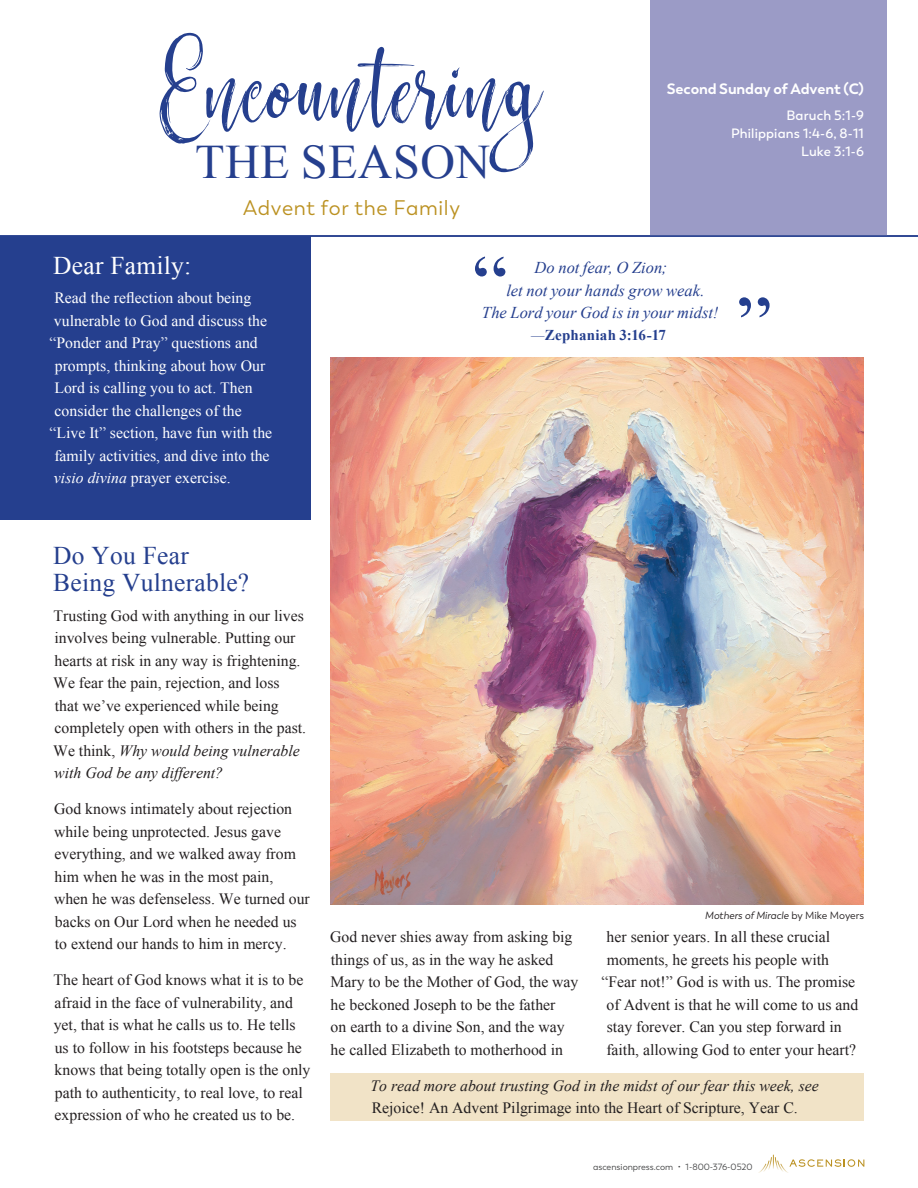
<style>
.page{position:relative;width:918px;height:1188px;background:#fff}
.page>*{position:absolute;margin:0;border:0;box-sizing:border-box;transform-origin:0 0}
.t1{font:97.35px "Hysteria";letter-spacing:.01em;color:#253f8e}
.t2{font:48.15px "Times New Roman";letter-spacing:.01em;color:#253f8e}
.Header_blue{font:25.5px/27px "Times New Roman";letter-spacing:.01em;color:#253f8e}
.Header_white{font:25.5px "Times New Roman";letter-spacing:.01em;color:#fff}
.t3{font:21px "Trenda";letter-spacing:.03em;color:#bb9121}
.quote_blue{font:italic 16.5px "Times New Roman";letter-spacing:.005em;color:#253f8e}
.Body_Text{font:15.75px/22.5px "Times New Roman";color:#231f20}
.Body_Text_white{font:15.75px "Times New Roman";color:#fff}
.Body_Text-2{font:italic 15.75px/22.5px "Times New Roman";color:#231f20}
.Week_white{font:700 15px "Trenda";letter-spacing:-.01em;color:#fff}
.quote_ref_blue{font:700 15px "Times New Roman";letter-spacing:.015em;color:#253f8e}
.Weeks_scripture_white{font:600 13.5px "Trenda";letter-spacing:.01em;color:#fff}
.t4{font:italic 10.5px "Trenda";color:#231f20}
.t5{font:9px "Trenda";color:#414243}
.s1{font-style:italic}
.s2{font-weight:400;font-style:italic}
.s3{font-style:normal}
</style>
<div class="page">
<svg style="left:758px;top:1155px;width:106px;height:18px"></svg>
<svg style="left:739px;top:297px;width:31px;height:20px"></svg>
<svg style="left:475px;top:256px;width:30px;height:21px"></svg>
<div style="left:650px;top:0;width:237px;height:235px;background:#9b9bc6"></div>
<div style="left:330px;top:1073px;width:534px;height:47px;background:#f1e3c7"></div>
<div style="left:0;top:236px;width:310px;height:284px;background:#253f8e"></div>
<img style="left:331px;top:358px;width:533px;height:546px">
<hr style="left:0;top:235px;width:918px;height:2px;background:#253f8e">
<h1 class="t1" style="left:160px;top:29px;width:384px">Encountering</h1>
<h2 class="t2" style="left:195px;top:129px;width:297px">THE SEASON</h2>
<h3 class="t3" style="left:243px;top:195px;width:218px">Advent for the Family</h3>
<p class="Week_white" style="left:667px;top:80px;width:199px">Second Sunday of Advent (C)</p>
<p class="Weeks_scripture_white" style="left:786px;top:107px;width:79px">Baruch 5:1-9</p>
<p class="Weeks_scripture_white" style="left:731px;top:125px;width:134px">Philippians 1:4-6, 8-11</p>
<p class="Weeks_scripture_white" style="left:801px;top:143px;width:64px">Luke 3:1-6</p>
<p class="Header_white" style="left:53px;top:249px;width:140px">Dear Family:</p>
<p class="Body_Text_white" style="left:54px;top:288px;width:198px">Read the reflection about being</p>
<p class="Body_Text_white" style="left:54px;top:310px;width:215px">vulnerable to God and discuss the</p>
<p class="Body_Text_white" style="left:50px;top:333px;width:210px">“Ponder and Pray” questions and</p>
<p class="Body_Text_white" style="left:55px;top:355px;width:212px">prompts, thinking about how Our</p>
<p class="Body_Text_white" style="left:54px;top:378px;width:200px">Lord is calling you to act. Then</p>
<p class="Body_Text_white" style="left:55px;top:400px;width:189px">consider the challenges of the</p>
<p class="Body_Text_white" style="left:50px;top:423px;width:224px">“Live It” section, have fun with the</p>
<p class="Body_Text_white" style="left:54px;top:445px;width:217px">family activities, and dive into the</p>
<p class="Body_Text_white" style="left:54px;top:468px;width:178px"><span class="s1">visio divina</span> prayer exercise.</p>
<p class="quote_blue" style="left:535px;top:257px;width:134px">Do not fear, O Zion;</p>
<p class="quote_blue" style="left:506px;top:279px;width:200px">let not your hands grow weak.</p>
<p class="quote_blue" style="left:482px;top:301px;width:238px">The Lord your God is in your midst!</p>
<p class="quote_ref_blue" style="left:531px;top:324px;width:136px"><span class="s2">—</span>Zephaniah 3:16-17</p>
<p class="Header_blue" style="left:53px;top:542px;width:198px">Do You Fear<br>Being Vulnerable?</p>
<p class="Body_Text" style="left:53px;top:604px;width:254px">Trusting God with anything in our lives involves being vulnerable. Putting our hearts at risk in any way is frightening.<br>We fear the pain, rejection, and loss that we’ve experienced while being completely open with others in the past.<br>We think, <span class="s1">Why would being vulnerable with God be any different?</span></p>
<p class="Body_Text" style="left:54px;top:797px;width:257px">God knows intimately about rejection while being unprotected. Jesus gave everything, and we walked away from him when he was in the most pain, when he was defenseless. We turned our backs on Our Lord when he needed us to extend our hands to him in mercy.</p>
<p class="Body_Text" style="left:54px;top:968px;width:258px">The heart of God knows what it is to be afraid in the face of vulnerability, and yet, that is what he calls us to. He tells us to follow in his footsteps because he knows that being totally open is the only path to authenticity, to real love, to real expression of who he created us to be.</p>
<p class="t4" style="left:705px;top:910px;width:161px">Mothers of Miracle <span class="s3">by Mike Moyers</span></p>
<p class="Body_Text" style="left:330px;top:926px;width:250px">God never shies away from asking big things of us, as in the way he asked Mary to be the Mother of God, the way he beckoned Joseph to be the father<br>on earth to a divine Son, and the way he called Elizabeth to motherhood in</p>
<p class="Body_Text-2" style="left:370px;top:1074px;width:450px">To read more about trusting God in the midst of our fear this week, see<br><span class="s3">Rejoice! An Advent Pilgrimage into the Heart of Scripture, Year C.</span></p>
<p class="Body_Text" style="left:607px;top:926px;width:225px">her senior years. In all these crucial</p>
<p class="Body_Text" style="left:607px;top:948px;width:224px">moments, he greets his people with</p>
<p class="Body_Text" style="left:602px;top:971px;width:255px">“Fear not!” God is with us. The promise</p>
<p class="Body_Text" style="left:607px;top:993px;width:253px">of Advent is that he will come to us and</p>
<p class="Body_Text" style="left:607px;top:1016px;width:236px">stay forever. Can you step forward in</p>
<p class="Body_Text" style="left:606px;top:1038px;width:251px">faith, allowing God to enter your heart?</p>
<p class="t5" style="left:593px;top:1161px;width:161px">ascensionpress.com • 1-800-376-0520</p>
</div>
